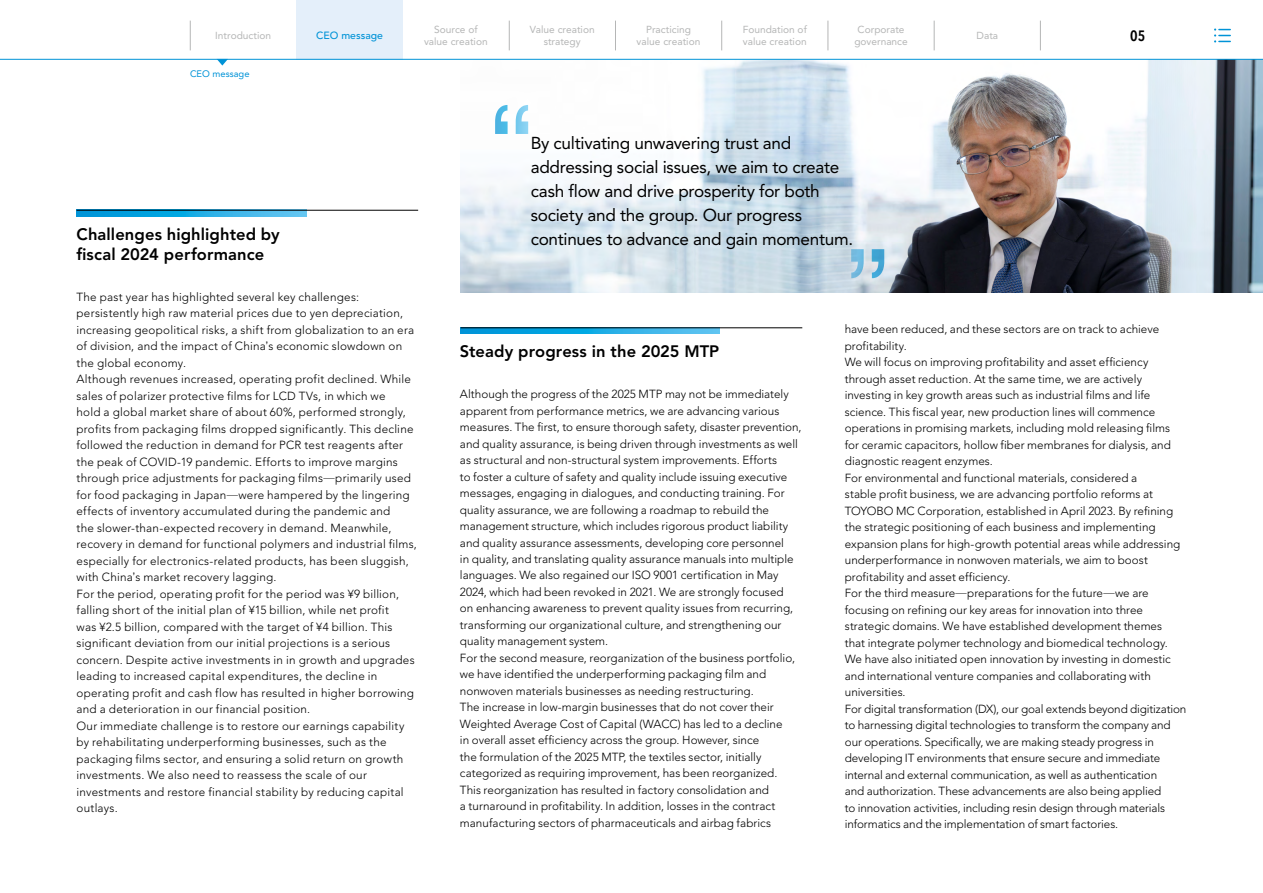
<style>
.page{position:relative;width:1263px;height:893px;background:#fff}
.page>*{position:absolute;margin:0;border:0;box-sizing:border-box;transform-origin:0 0}
.t1{font:17.1px/24px "Avenir LT Std";letter-spacing:-.015em;color:#000}
.t2{font:800 16.5px/20.2px "Avenir LT Std";letter-spacing:.005em;color:#000}
.t3{font:600 15px "Avenir Next Condensed";color:#000}
.t4{font:300 11.7px/16.5px "Avenir LT Std";letter-spacing:.005em;color:#000}
.t5{font:500 10.5px "Avenir LT Std";color:#0093d7}
.t6{font:10.2px/12px "Avenir LT Std";color:#b5b6b6;text-align:center}
.t7{font:9.3px "Avenir LT Std";color:#0093d7}
.s1{font-family:"Yu Go Pr 6 N";font-weight:400;font-size:11.25px}
</style>
<div class="page">
<img style="left:460px;top:60px;width:803px;height:233px">
<svg style="left:851px;top:249px;width:33px;height:29px"></svg>
<svg style="left:495px;top:105px;width:33px;height:29px"></svg>
<svg style="left:77px;top:211px;width:229px;height:5px"></svg>
<hr style="left:77px;top:210px;width:341px;height:1px;background:#000">
<svg style="left:461px;top:328px;width:258px;height:6px;background:#1da2d8"></svg>
<hr style="left:461px;top:327px;width:341px;height:1px;background:#000">
<div style="left:296px;top:0;width:107px;height:60px;background:#e4effa"></div>
<svg style="left:217px;top:60px;width:10px;height:6px"></svg>
<svg style="left:190px;top:21px;width:1px;height:29px"></svg>
<svg style="left:509px;top:21px;width:1px;height:29px"></svg>
<svg style="left:721px;top:21px;width:1px;height:29px"></svg>
<svg style="left:615px;top:21px;width:1px;height:29px"></svg>
<svg style="left:828px;top:21px;width:1px;height:29px"></svg>
<svg style="left:934px;top:21px;width:1px;height:29px"></svg>
<svg style="left:1040px;top:21px;width:1px;height:29px"></svg>
<hr style="left:0;top:59px;width:1263px;height:1px;background:#0093d7">
<svg style="left:1214px;top:29px;width:16px;height:14px"></svg>
<p class="t6" style="left:215px;top:30px;width:57px">Introduction</p>
<p class="t7" style="left:190px;top:69px;width:61px">CEO message</p>
<p class="t5" style="left:316px;top:30px;width:68px">CEO message</p>
<p class="t6" style="left:424px;top:24px;width:65px">Source of value creation</p>
<p class="t6" style="left:530px;top:24px;width:67px">Value creation strategy</p>
<p class="t6" style="left:637px;top:24px;width:65px">Practicing value creation</p>
<p class="t6" style="left:743px;top:24px;width:66px;text-align:left">Foundation of value creation</p>
<p class="t6" style="left:854px;top:24px;width:55px">Corporate governance</p>
<p class="t6" style="left:977px;top:30px;width:23px">Data</p>
<p class="t3" style="left:1130px;top:23px;width:17px">05</p>
<h2 class="t2" style="left:77px;top:224px;width:205px">Challenges highlighted by fiscal 2024 performance</h2>
<p class="t4" style="left:77px;top:289px;width:342px">The past year has highlighted several key challenges: persistently high raw material prices due to yen depreciation, increasing geopolitical risks a, shift from globalization to an era of division, and the impact of China<span class="s1">ʼ</span>s economic slowdown on the global economy.<br>Although revenues increased, operating profit declined. While sales of polarizer protective films for LCD TVs in, which we<br>hold a global market share of about 60%, performed strongly, profits from packaging films dropped significantly. This decline followed the reduction in demand for PCR test reagents after the peak of COVID-19 pandemic. Efforts to improve margins through price adjustments for packaging films<span class="s1">—</span>primarily used for food packaging in Japan<span class="s1">—</span>were hampered by the lingering effects of inventory accumulated during the pandemic and<br>the slower-than-expected recovery in demand. Meanwhile, recovery in demand for functional polymers and industrial films, especially for electronics-related products, has been sluggish, with China<span class="s1">ʼ</span>s market recovery lagging.<br>For the period, operating profit for the period was ¥9 billion, falling short of the initial plan of ¥15 billion, while net profit<br>was ¥2.5 billion, compared with the target of ¥4 billion. This significant deviation from our initial projections is a serious concern. Despite active investments in in growth and upgrades leading to increased capital expenditures, the decline in operating profit and cash flow has resulted in higher borrowing and a deterioration in our financial position.<br>Our immediate challenge is to restore our earnings capability by rehabilitating underperforming businesses, such as the packaging films sector, and ensuring a solid return on growth investments. We also need to reassess the scale of our investments and restore financial stability by reducing capital outlays.</p>
<h1 class="t1" style="left:531px;top:131px;width:324px">By cultivating unwavering trust and addressing social issues, we aim to create cash flow and drive prosperity for both society and the group. Our progress continues to advance and gain momentum.</h1>
<h2 class="t2" style="left:460px;top:342px;width:261px">Steady progress in the 2025 MTP</h2>
<p class="t4" style="left:460px;top:386px;width:343px">Although the progress of the 2025 MTP may not be immediately apparent from performance metrics, we are advancing various measures. The first to, ensure thorough safety, disaster prevention, and quality assurance is, being driven through investments as well as structural and non-structural system improvements. Efforts<br>to foster a culture of safety and quality include issuing executive messages, engaging in dialogues, and conducting training. For quality assurance, we are following a roadmap to rebuild the management structure, which includes rigorous product liability and quality assurance assessments, developing core personnel<br>in quality, and translating quality assurance manuals into multiple languages. We also regained our ISO 9001 certification in May 2024, which had been revoked in 2021. We are strongly focused<br>on enhancing awareness to prevent quality issues from recurring, transforming our organizational culture, and strengthening our quality management system.<br>For the second measure, reorganization of the business portfolio, we have identified the underperforming packaging film and nonwoven materials businesses as needing restructuring.<br>The increase in low-margin businesses that do not cover their Weighted Average Cost of Capital (WACC) has led to a decline<br>in overall asset efficiency across the group. However, since<br>the formulation of the 2025 MTP, the textiles sector, initially categorized as requiring improvement, has been reorganized.<br>This reorganization has resulted in factory consolidation and<br>a turnaround in profitability In. addition, losses in the contract manufacturing sectors of pharmaceuticals and airbag fabrics</p>
<p class="t4" style="left:845px;top:321px;width:343px">have been reduced, and these sectors are on track to achieve profitability.<br>We will focus on improving profitability and asset efficiency through asset reduction. At the same time, we are actively investing in key growth areas such as industrial films and life science. This fiscal year, new production lines will commence operations in promising markets, including mold releasing films for ceramic capacitors, hollow fiber membranes for dialysis, and diagnostic reagent enzymes.<br>For environmental and functional materials, considered a<br>stable profit business, we are advancing portfolio reforms at TOYOBO MC Corporation, established in April 2023. By refining the strategic positioning of each business and implementing expansion plans for high-growth potential areas while addressing underperformance in nonwoven materials, we aim to boost profitability and asset efficiency.<br>For the third measure<span class="s1">—</span>preparations for the future<span class="s1">—</span>we are focusing on refining our key areas for innovation into three strategic domains. We have established development themes<br>that integrate polymer technology and biomedical technology.<br>We have also initiated open innovation by investing in domestic and international venture companies and collaborating with universities.<br>For digital transformation (DX ,) our goal extends beyond digitization to harnessing digital technologies to transform the company and our operations. Specifically, we are making steady progress in developing IT environments that ensure secure and immediate internal and external communication, as well as authentication<br>and authorization. These advancements are also being applied<br>to innovation activities, including resin design through materials informatics and the implementation of smart factories.</p>
</div>
